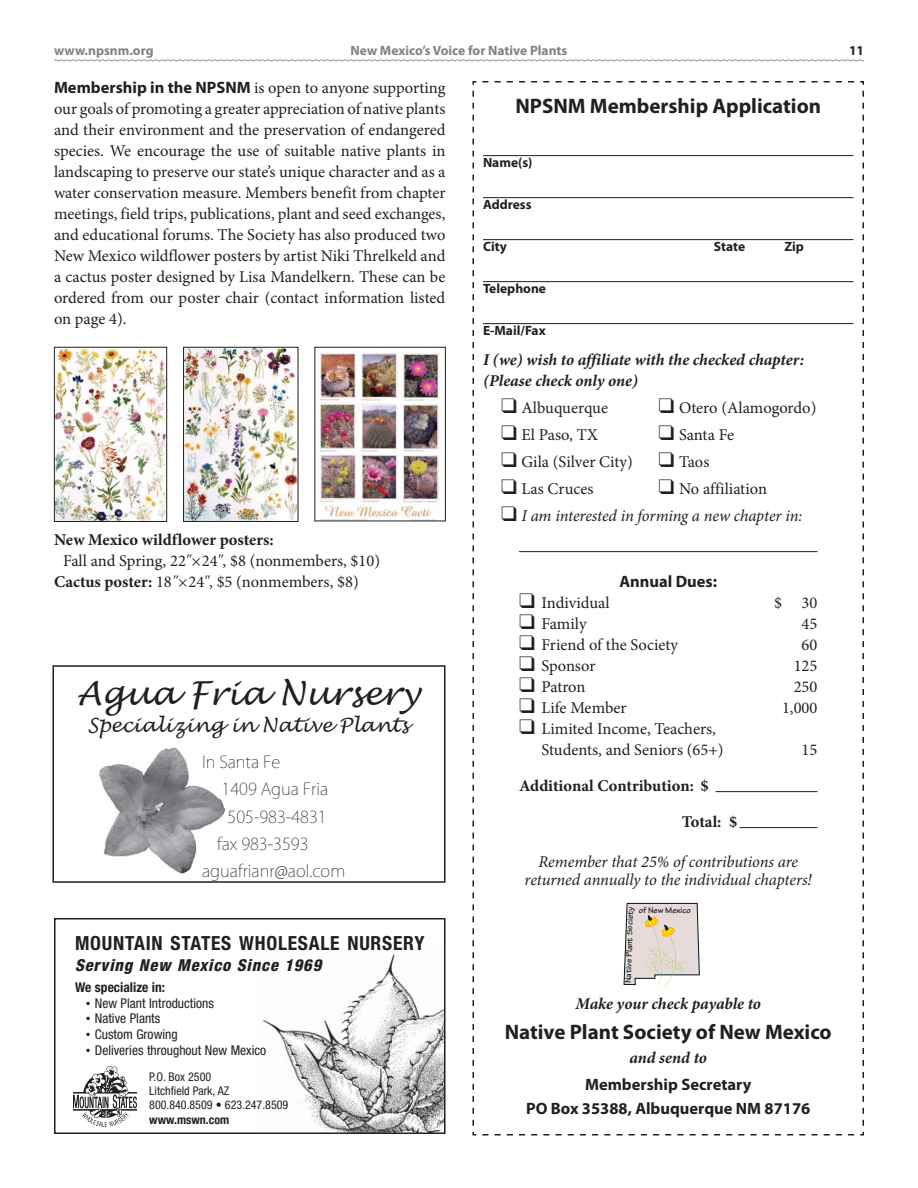
<style>
.page{position:relative;width:918px;height:1188px;background:#fff}
.page>*{position:absolute;margin:0;border:0;box-sizing:border-box;transform-origin:0 0}
.t1{font:italic 33px "Lucida Handwriting";color:#231f20}
.t2{font:700 21px "Myriad Pro";color:#231f20}
.t3{font:700 condensed 19.5px "Helvetica Neue";letter-spacing:.04em;color:#231f20}
.t4{font:italic 19.5px "Lucida Handwriting";color:#231f20}
.t5{font:16.5px/21px "Minion Pro";color:#231f20;text-align:justify}
.t6{font:italic 16.5px/18px "Minion Pro";letter-spacing:-.01em;color:#231f20;text-align:center}
.t7{font:italic 700 16.5px/21px "Minion Pro";color:#231f20}
.t8{font:16.5px "Ryo Gothic Plus N Extra Light 90 msp RKSJ H";color:#231f20}
.t9{font:700 16.5px/24px "Myriad Pro";color:#231f20;text-align:center}
.t10{font:700 16.5px/36px "Minion Pro";letter-spacing:-.005em;color:#231f20}
.t11{font:italic 800 condensed 16.5px "Helvetica Neue";letter-spacing:.05em;color:#231f20}
.t12{font:condensed 13.5px "Helvetica Neue";color:#231f20}
.t13{font:700 13.5px "Myriad Pro";color:#231f20}
.t14{font:700 13.5px "Myriad Pro";color:#808285}
.t15{font:700 condensed 13.5px "Helvetica Neue";color:#231f20}
.t16{font:condensed 12px/14.4px "Helvetica Neue";color:#231f20}
.t17{font:700 condensed 12px "Helvetica Neue";color:#231f20}
.t18{font:700 8.85px "Tekton Pro";color:#231f20}
.s1{font-family:"Myriad Pro";font-weight:700}
.s2{font-style:italic}
.s3{font-weight:700}
.s4{font-family:"Gill Sans";font-stretch:normal}
.s5{color:#fff}
</style>
<div class="page">
<svg style="left:54px;top:59px;width:810px;height:3px"></svg>
<img style="left:262px;top:954px;width:181px;height:177px">
<div style="left:54px;top:918px;width:392px;height:216px;border:2px solid #231f20"></div>
<img style="left:74px;top:1067px;width:62px;height:59px">
<div style="left:52px;top:665px;width:394px;height:218px;border:2px solid #231f20"></div>
<img style="left:99px;top:747px;width:126px;height:127px">
<svg style="left:472px;top:81px;width:392px;height:1055px"></svg>
<img style="left:56px;top:349px;width:109px;height:171px">
<div style="left:54px;top:347px;width:113px;height:175px;border:1px solid #231f20"></div>
<img style="left:185px;top:349px;width:111px;height:171px">
<div style="left:183px;top:347px;width:115px;height:175px;border:1px solid #231f20"></div>
<img style="left:320px;top:353px;width:121px;height:166px">
<div style="left:314px;top:347px;width:132px;height:174px;border:1px solid #231f20"></div>
<p class="t14" style="left:54px;top:46px;width:101px">www.npsnm.org</p>
<p class="t14" style="left:351px;top:46px;width:218px">New Mexico’s Voice for Native Plants</p>
<p class="t13" style="left:849px;top:46px;width:16px">11</p>
<p class="t5" style="left:54px;top:79px;width:393px"><span class="s1">Membership in the NPSNM</span> is open to anyone supporting our goals of promoting a greater appreciation of native plants and their environment and the preservation of endangered species. We encourage the use of suitable native plants in landscaping to preserve our state’s unique character and as a water conservation measure. Members benefit from chapter meetings, field trips, publications, plant and seed exchanges, and educational forums. The Society has also produced two New Mexico wildflower posters by artist Niki Threlkeld and a cactus poster designed by Lisa Mandelkern. These can be ordered from our poster chair (contact information listed on page 4).</p>
<p class="t10" style="left:54px;top:523px;width:221px">New Mexico wildflower posters:</p>
<p class="t5" style="left:63px;top:552px;width:319px">Fall and Spring, 22<span class="s2">"</span> ×24<span class="s2">"</span>, $8 (nonmembers, $10)</p>
<p class="t5" style="left:54px;top:573px;width:306px"><span class="s3">Cactus poster:</span> 18<span class="s2">"</span> ×24<span class="s2">"</span>, $5 (nonmembers, $8)</p>
<h1 class="t1" style="left:77px;top:671px;width:344px">Agua Fria Nursery</h1>
<p class="t4" style="left:88px;top:712px;width:322px">Specializing in Native Plants</p>
<p class="t8" style="left:202px;top:756px;width:80px">In Santa Fe</p>
<p class="t8" style="left:222px;top:783px;width:108px">1409 Agua Fria</p>
<p class="t8" style="left:228px;top:810px;width:101px">505-983-4831</p>
<p class="t8" style="left:217px;top:837px;width:93px">fax 983-3593</p>
<p class="t8" style="left:202px;top:864px;width:145px">aguafrianr@aol.com</p>
<p class="t3" style="left:75px;top:936px;width:351px">MOUNTAIN STATES WHOLESALE NURSERY</p>
<p class="t11" style="left:75px;top:959px;width:248px">Serving New Mexico Since 1969</p>
<p class="t15" style="left:75px;top:982px;width:92px">We specialize in:</p>
<p class="t12" style="left:86px;top:998px;width:129px"><span class="s4">•</span> New Plant Introductions</p>
<p class="t12" style="left:86px;top:1014px;width:76px"><span class="s4">•</span> Native Plants</p>
<p class="t12" style="left:86px;top:1029px;width:93px"><span class="s4">•</span> Custom Growing</p>
<p class="t12" style="left:86px;top:1045px;width:182px"><span class="s4">•</span> Deliveries throughout New Mexico</p>
<p class="t16" style="left:149px;top:1070px;width:141px">P.O. Box 2500<br>Litchfield Park, AZ<br>800.840.8509 • 623.247.8509</p>
<p class="t17" style="left:149px;top:1115px;width:81px">www.mswn.com</p>
<p class="t2" style="left:515px;top:98px;width:307px">NPSNM Membership Application</p>
<p class="t13" style="left:483px;top:158px;width:51px">Name(s)</p>
<p class="t13" style="left:483px;top:200px;width:50px">Address</p>
<p class="t13" style="left:483px;top:242px;width:25px">City</p>
<p class="t13" style="left:714px;top:242px;width:33px">State</p>
<p class="t13" style="left:785px;top:242px;width:21px">Zip</p>
<p class="t13" style="left:483px;top:284px;width:65px">Telephone</p>
<p class="t13" style="left:483px;top:326px;width:64px">E-Mail/Fax</p>
<p class="t7" style="left:483px;top:351px;width:323px">I (we) wish to affiliate with the checked chapter: (Please check only one)</p>
<p class="t5" style="left:501px;top:399px;width:109px">❑ Albuquerque</p>
<p class="t5" style="left:658px;top:399px;width:159px">❑ Otero (Alamogordo)</p>
<p class="t5" style="left:501px;top:426px;width:99px">❑ El Paso, TX</p>
<p class="t5" style="left:658px;top:426px;width:77px">❑ Santa Fe</p>
<p class="t5" style="left:501px;top:453px;width:210px">❑ Gila (Silver City) ❑ Taos</p>
<p class="t5" style="left:501px;top:480px;width:94px">❑ Las Cruces</p>
<p class="t5" style="left:658px;top:480px;width:110px">❑ No affiliation</p>
<p class="t6" style="left:501px;top:508px;width:303px">❑ I am interested in forming a new chapter in:</p>
<p class="t9" style="left:619px;top:571px;width:99px">Annual Dues:</p>
<p class="t5" style="left:519px;top:594px;width:92px">❑ Individual</p>
<p class="t5" style="left:774px;top:594px;width:45px">$<span class="s5">1,0</span>30</p>
<p class="t5" style="left:519px;top:615px;width:69px">❑ Family</p>
<p class="t5" style="left:802px;top:615px;width:17px">45</p>
<p class="t5" style="left:519px;top:636px;width:161px">❑ Friend of the Society</p>
<p class="t5" style="left:802px;top:636px;width:17px">60</p>
<p class="t5" style="left:519px;top:657px;width:78px">❑ Sponsor</p>
<p class="t5" style="left:794px;top:657px;width:25px">125</p>
<p class="t5" style="left:519px;top:678px;width:68px">❑ Patron</p>
<p class="t5" style="left:794px;top:678px;width:25px">250</p>
<p class="t5" style="left:519px;top:699px;width:109px">❑ Life Member</p>
<p class="t5" style="left:782px;top:699px;width:37px">1,000</p>
<p class="t5" style="left:542px;top:720px;width:184px;text-indent:-23px">❑ Limited Income, Teachers,<br>Students, and Seniors (65+)</p>
<p class="t5" style="left:802px;top:741px;width:17px">15</p>
<p class="t10" style="left:682px;top:769px;width:57px;text-indent:-163px">Additional Contribution: $<br>Total: $</p>
<p class="t6" style="left:525px;top:854px;width:289px">Remember that 25% of contributions are returned annually to the individual chapters!</p>
<p class="t18" style="left:639px;top:904px;width:54px">of New Mexico</p>
<p class="t18" style="left:624px;top:935px;width:30px;rotate:-87deg">Society</p>
<p class="t18" style="left:623px;top:983px;width:47px;rotate:-88deg">Native Plant</p>
<p class="t7" style="left:575px;top:994px;width:187px">Make your check payable to</p>
<p class="t2" style="left:505px;top:1024px;width:328px">Native Plant Society of New Mexico</p>
<p class="t7" style="left:630px;top:1048px;width:79px">and send to</p>
<p class="t9" style="left:526px;top:1074px;width:286px">Membership Secretary<br>PO Box 35388, Albuquerque NM 87176</p>
</div>
